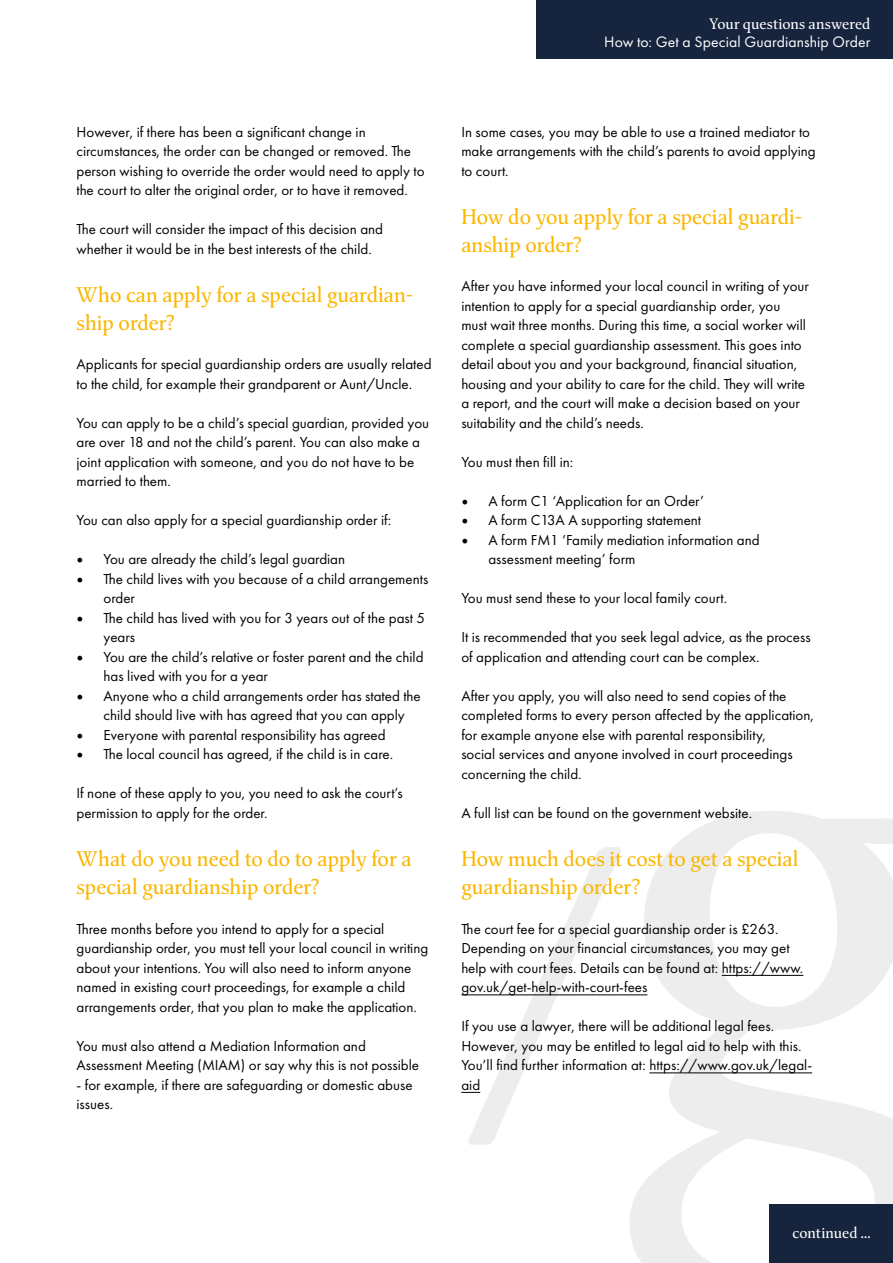
<style>
.page{position:relative;width:893px;height:1263px;background:#fff}
.page>*{position:absolute;margin:0;border:0;box-sizing:border-box;transform-origin:0 0}
.t1{font:21px/28.5px "Classica Pro";color:#fab600}
.t2{font:15.75px "Futura PT";letter-spacing:.005em;color:#fff}
.t3{font:15px/19.5px "Futura PT";color:#000}
.t4{font:15px "Classica Pro";letter-spacing:.005em;color:#fff}
.s1{font-family:"Minion Pro";font-size:18px}
</style>
<div class="page">
<div style="left:536px;top:0;width:357px;height:58px;background:#16243d"></div>
<svg style="left:468px;top:811px;width:425px;height:452px"></svg>
<svg style="left:461px;top:1092px;width:19px;height:1px"></svg>
<hr style="left:649px;top:1072px;width:163px;height:1px;background:#000">
<hr style="left:461px;top:994px;width:186px;height:1px;background:#000">
<hr style="left:722px;top:975px;width:81px;height:1px;background:#000">
<div style="left:770px;top:1205px;width:123px;height:58px;background:#16243d"></div>
<p class="t3" style="left:77px;top:122px;width:349px">However, if there has been a significant change in circumstances, the order can be changed or removed. The person wishing to override the order would need to apply to the court to alter the original order, or to have it removed.</p>
<p class="t3" style="left:77px;top:220px;width:308px">The court will consider the impact of this decision and whether it would be in the best interests of the child.</p>
<h1 class="t1" style="left:77px;top:280px;width:339px">Who can apply for a special guardian&shy;ship order?</h1>
<p class="t3" style="left:77px;top:355px;width:357px">Applicants for special guardianship orders are usually related to the child, for example their grandparent or Aunt/Uncle.</p>
<p class="t3" style="left:77px;top:413px;width:354px">You can apply to be a child’s special guardian, provided you are over 18 and not the child’s parent. You can also make a joint application with someone, and you do not have to be married to them.</p>
<p class="t3" style="left:77px;top:511px;width:316px">You can also apply for a special guardianship order if:</p>
<p class="t3" style="left:77px;top:550px;width:270px"><span class="s1">•</span> You are already the child’s legal guardian</p>
<p class="t3" style="left:104px;top:569px;width:326px;text-indent:-27px"><span class="s1">•</span> The child lives with you because of a child arrangements order</p>
<p class="t3" style="left:104px;top:608px;width:323px;text-indent:-27px"><span class="s1">•</span> The child has lived with you for 3 years out of the past 5 years</p>
<p class="t3" style="left:104px;top:647px;width:322px;text-indent:-27px"><span class="s1">•</span> You are the child’s relative or foster parent and the child has lived with you for a year</p>
<p class="t3" style="left:104px;top:686px;width:319px;text-indent:-27px"><span class="s1">•</span> Anyone who a child arrangements order has stated the child should live with has agreed that you can apply</p>
<p class="t3" style="left:77px;top:725px;width:311px"><span class="s1">•</span> Everyone with parental responsibility has agreed</p>
<p class="t3" style="left:77px;top:745px;width:318px"><span class="s1">•</span> The local council has agreed, if the child is in care.</p>
<p class="t3" style="left:77px;top:784px;width:328px">If none of these apply to you, you need to ask the court’s permission to apply for the order.</p>
<h1 class="t1" style="left:77px;top:844px;width:337px">What do you need to do to apply for a special guardianship order?</h1>
<p class="t3" style="left:77px;top:919px;width:353px">Three months before you intend to apply for a special guardianship order, you must tell your local council in writing about your intentions. You will also need to inform anyone named in existing court proceedings, for example a child arrangements order, that you plan to make the application.</p>
<p class="t3" style="left:77px;top:1036px;width:344px">You must also attend a Mediation Information and<br>Assessment Meeting (MIAM) or say why this is not possible</p>
<p class="t3" style="left:77px;top:1075px;width:338px">- for example, if there are safeguarding or domestic abuse issues.</p>
<p class="t4" style="left:709px;top:13px;width:163px">Your questions answered</p>
<p class="t2" style="left:604px;top:33px;width:268px">How to: Get a Special Guardianship Order</p>
<p class="t3" style="left:461px;top:122px;width:356px">In some cases, you may be able to use a trained mediator to make arrangements with the child’s parents to avoid applying to court.</p>
<h1 class="t1" style="left:461px;top:202px;width:343px">How do you apply for a special guardi&shy;anship order?</h1>
<p class="t3" style="left:461px;top:277px;width:349px">After you have informed your local council in writing of your intention to apply for a special guardianship order, you must wait three months. During this time, a social worker will complete a special guardianship assessment. This goes into detail about you and your background, financial situation, housing and your ability to care for the child. They will write a report, and the court will make a decision based on your suitability and the child’s needs.</p>
<p class="t3" style="left:461px;top:452px;width:113px">You must then fill in:</p>
<p class="t3" style="left:461px;top:491px;width:244px"><span class="s1">•</span> A form C1 ‘Application for an Order’</p>
<p class="t3" style="left:461px;top:511px;width:241px"><span class="s1">•</span> A form C13A A supporting statement</p>
<p class="t3" style="left:488px;top:530px;width:273px;text-indent:-27px"><span class="s1">•</span> A form FM1 ‘Family mediation information and assessment meeting’ form</p>
<p class="t3" style="left:461px;top:589px;width:267px">You must send these to your local family court.</p>
<p class="t3" style="left:461px;top:628px;width:351px">It is recommended that you seek legal advice, as the process of application and attending court can be complex.</p>
<p class="t3" style="left:461px;top:686px;width:354px">After you apply, you will also need to send copies of the completed forms to every person affected by the application, for example anyone else with parental responsibility,<br>social services and anyone involved in court proceedings concerning the child.</p>
<p class="t3" style="left:461px;top:803px;width:292px">A full list can be found on the government website.</p>
<h1 class="t1" style="left:461px;top:844px;width:339px">How much does it cost to get a special guardianship order?</h1>
<p class="t3" style="left:461px;top:919px;width:344px">The court fee for a special guardianship order is £263.<br>Depending on your financial circumstances, you may get help with court fees. Details can be found at: https://www. gov.uk/get-help-with-court-fees</p>
<p class="t3" style="left:461px;top:1016px;width:352px">If you use a lawyer, there will be additional legal fees.<br>However, you may be entitled to legal aid to help with this.<br>You’ll find further information at: https://www.gov.uk/legal&shy;aid</p>
<p class="t4" style="left:792px;top:1223px;width:79px">continued ...</p>
</div>
